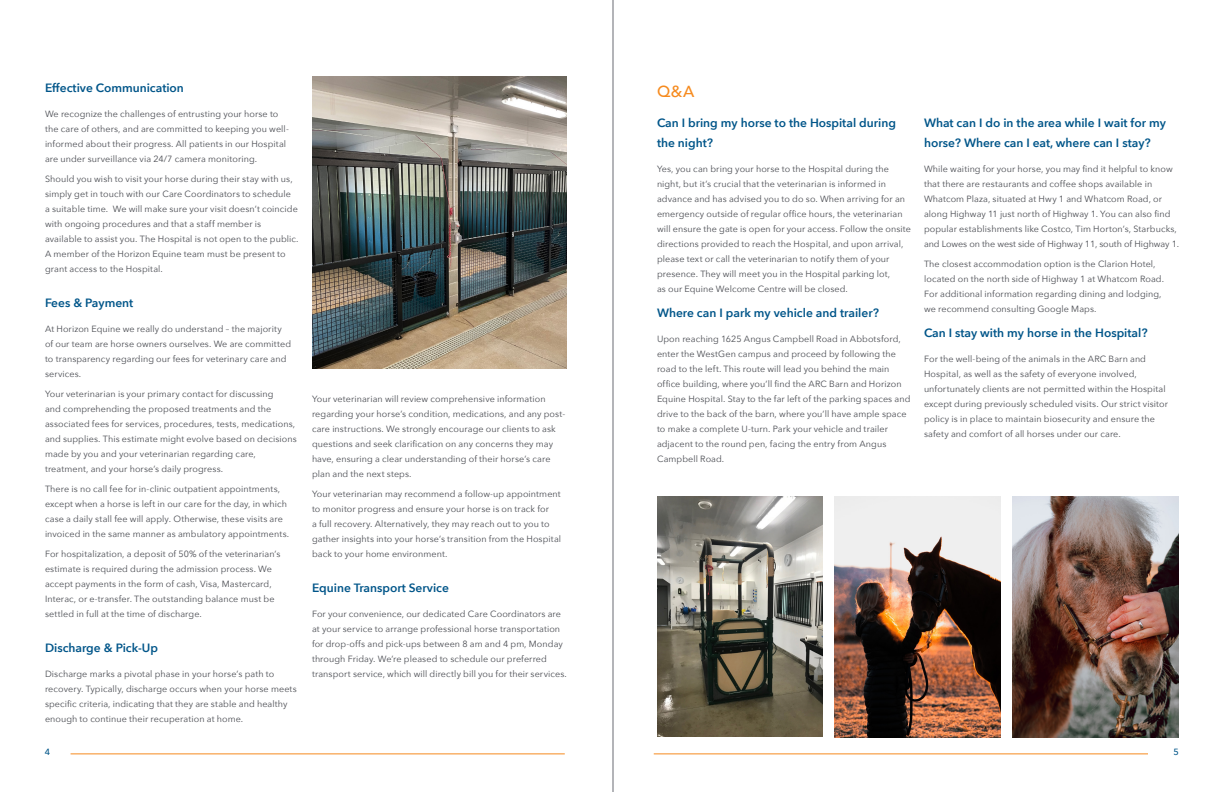
<style>
.page{position:relative;width:1224px;height:792px;background:#fff}
.page>*{position:absolute;margin:0;border:0;box-sizing:border-box;transform-origin:0 0}
.t1{font:500 16px "Avenir";color:#f68b1f}
.t2{font:600 12px/20px "Avenir Next";color:#005589}
.t3{font:9px/15px "Avenir Next";letter-spacing:.01em;color:#4a4c52}
.t4{font:500 9px "Avenir Next";color:#005589}
</style>
<div class="page">
<hr style="left:654px;top:754px;width:494px;height:1px;background:#f68b1f">
<hr style="left:71px;top:754px;width:494px;height:1px;background:#f68b1f">
<img style="left:312px;top:76px;width:255px;height:293px">
<img style="left:657px;top:497px;width:166px;height:240px">
<img style="left:835px;top:496px;width:166px;height:242px">
<img style="left:1013px;top:496px;width:166px;height:242px">
<hr style="left:613px;top:0;width:1px;height:792px;background:#696b73">
<h2 class="t2" style="left:45px;top:77px;width:140px">Effective Communication</h2>
<p class="t3" style="left:45px;top:105px;width:245px">We recognize the challenges of entrusting your horse to the care of others, and are committed to keeping you well&shy;informed about their progress. All patients in our Hospital are under surveillance via 24/7 camera monitoring.</p>
<p class="t3" style="left:45px;top:170px;width:255px">Should you wish to visit your horse during their stay with us, simply get in touch with our Care Coordinators to schedule<br>a suitable time. We will make sure your visit doesn’t coincide with ongoing procedures and that a staff member is available to assist you. The Hospital is not open to the public.<br>A member of the Horizon Equine team must be present to grant access to the Hospital.</p>
<h2 class="t2" style="left:45px;top:292px;width:90px">Fees &amp; Payment</h2>
<p class="t3" style="left:45px;top:320px;width:248px">At Horizon Equine we really do understand – the majority of our team are horse owners ourselves. We are committed to transparency regarding our fees for veterinary care and services.</p>
<p class="t3" style="left:45px;top:385px;width:253px">Your veterinarian is your primary contact for discussing<br>and comprehending the proposed treatments and the associated fees for services, procedures, tests, medications, and supplies. This estimate might evolve based on decisions made by you and your veterinarian regarding care, treatment, and your horse’s daily progress.</p>
<p class="t3" style="left:45px;top:481px;width:246px">There is no call fee for in-clinic outpatient appointments, except when a horse is left in our care for the day, in which case a daily stall fee will apply. Otherwise, these visits are invoiced in the same manner as ambulatory appointments.</p>
<p class="t3" style="left:45px;top:546px;width:237px">For hospitalization, a deposit of 50% of the veterinarian’s estimate is required during the admission process. We accept payments in the form of cash, Visa, Mastercard, Interac, or e-transfer. The outstanding balance must be settled in full at the time of discharge.</p>
<h2 class="t2" style="left:45px;top:637px;width:115px">Discharge &amp; Pick-Up</h2>
<p class="t3" style="left:45px;top:665px;width:253px">Discharge marks a pivotal phase in your horse’s path to recovery. Typically, discharge occurs when your horse meets specific criteria, indicating that they are stable and healthy enough to continue their recuperation at home.</p>
<p class="t3" style="left:312px;top:390px;width:255px">Your veterinarian will review comprehensive information regarding your horse’s condition, medications, and any post&shy;care instructions. We strongly encourage our clients to ask questions and seek clarification on any concerns they may have, ensuring a clear understanding of their horse’s care plan and the next steps.</p>
<p class="t3" style="left:312px;top:486px;width:251px">Your veterinarian may recommend a follow-up appointment to monitor progress and ensure your horse is on track for<br>a full recovery. Alternatively, they may reach out to you to gather insights into your horse’s transition from the Hospital back to your home environment.</p>
<h2 class="t2" style="left:312px;top:577px;width:139px">Equine Transport Service</h2>
<p class="t3" style="left:312px;top:605px;width:256px">For your convenience, our dedicated Care Coordinators are at your service to arrange professional horse transportation for drop-offs and pick-ups between 8 am and 4 pm, Monday through Friday. We’re pleased to schedule our preferred transport service, which will directly bill you for their services.</p>
<h1 class="t1" style="left:657px;top:77px;width:39px">Q&amp;A</h1>
<h2 class="t2" style="left:657px;top:112px;width:240px">Can I bring my horse to the Hospital during the night?</h2>
<p class="t3" style="left:657px;top:160px;width:256px">Yes, you can bring your horse to the Hospital during the night, but it’s crucial that the veterinarian is informed in advance and has advised you to do so. When arriving for an emergency outside of regular office hours, the veterinarian will ensure the gate is open for your access. Follow the onsite directions provided to reach the Hospital, and upon arrival, please text or call the veterinarian to notify them of your presence. They will meet you in the Hospital parking lot,<br>as our Equine Welcome Centre will be closed.</p>
<h2 class="t2" style="left:657px;top:302px;width:223px">Where can I park my vehicle and trailer?</h2>
<p class="t3" style="left:657px;top:330px;width:255px">Upon reaching 1625 Angus Campbell Road in Abbotsford, enter the WestGen campus and proceed by following the road to the left. This route will lead you behind the main office building, where you’ll find the ARC Barn and Horizon Equine Hospital. Stay to the far left of the parking spaces and drive to the back of the barn, where you’ll have ample space to make a complete U-turn. Park your vehicle and trailer adjacent to the round pen, facing the entry from Angus Campbell Road.</p>
<h2 class="t2" style="left:924px;top:112px;width:244px">What can I do in the area while I wait for my horse? Where can I eat, where can I stay?</h2>
<p class="t3" style="left:924px;top:160px;width:257px">While waiting for your horse, you may find it helpful to know that there are restaurants and coffee shops available in Whatcom Plaza, situated at Hwy 1 and Whatcom Road, or along Highway 11 just north of Highway 1. You can also find popular establishments like Costco, Tim Horton’s, Starbucks, and Lowes on the west side of Highway 11, south of Highway 1.</p>
<p class="t3" style="left:924px;top:255px;width:242px">The closest accommodation option is the Clarion Hotel, located on the north side of Highway 1 at Whatcom Road.<br>For additional information regarding dining and lodging, we recommend consulting Google Maps.</p>
<h2 class="t2" style="left:924px;top:322px;width:225px">Can I stay with my horse in the Hospital?</h2>
<p class="t3" style="left:924px;top:350px;width:245px">For the well-being of the animals in the ARC Barn and Hospital, as well as the safety of everyone involved, unfortunately clients are not permitted within the Hospital except during previously scheduled visits. Our strict visitor policy is in place to maintain biosecurity and ensure the safety and comfort of all horses under our care.</p>
<p class="t4" style="left:45px;top:744px;width:7px">4</p>
<p class="t4" style="left:1174px;top:744px;width:7px">5</p>
</div>
